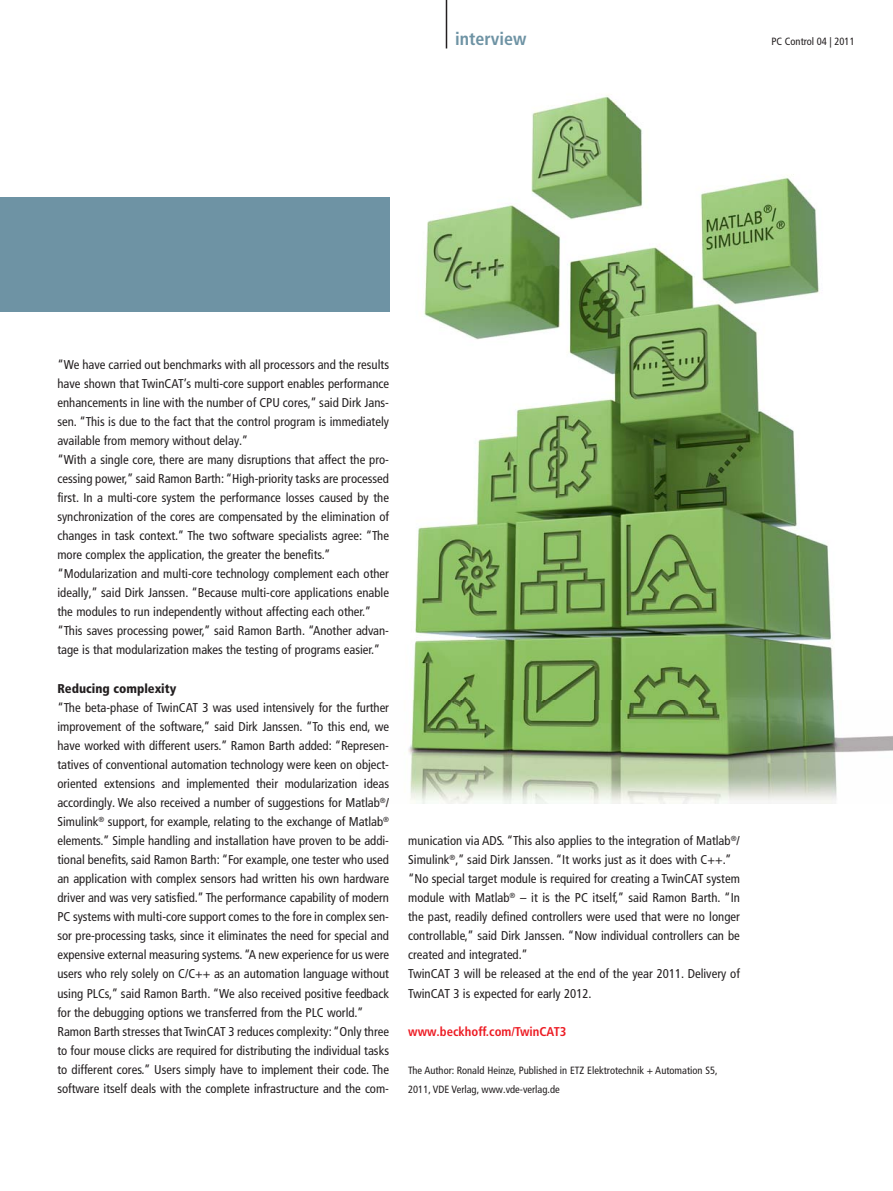
<style>
.page{position:relative;width:893px;height:1191px;background:#fff}
.page>*{position:absolute;margin:0;border:0;box-sizing:border-box;transform-origin:0 0}
.t1{font:700 condensed 18px "Frutiger LT Pro";color:#6e93a4}
.t2{font:condensed 12.75px/19px "Frutiger LT Pro";color:#231f20}
.t3{font:700 condensed 12.75px "Frutiger LT Pro";color:#ed1c24}
.t4{font:900 condensed 12.75px "Frutiger LT Pro";color:#231f20}
.t5{font:condensed 10.5px/19px "Frutiger LT Pro";color:#231f20}
</style>
<div class="page">
<hr style="left:446px;top:0;width:1px;height:48px;background:#231f20">
<img style="left:359px;top:95px;width:534px;height:709px">
<div style="left:0;top:197px;width:389px;height:114px;background:#6e93a4"></div>
<h1 class="t1" style="left:455px;top:32px;width:73px">interview</h1>
<p class="t5" style="left:771px;top:33px;width:85px">PC Control 04 | 2011</p>
<p class="t2" style="left:57px;top:356px;width:333px">“We have carried out benchmarks with all processors and the results have shown that TwinCAT’s multi-core support enables performance enhancements in line with the number of CPU cores,” said Dirk Jans&shy;sen. “This is due to the fact that the control program is immediately available from memory without delay.”<br>“With a single core, there are many disruptions that affect the pro&shy;cessing power,” said Ramon Barth: “High-priority tasks are processed first. In a multi-core system the performance losses caused by the synchronization of the cores are compensated by the elimination of changes in task context.” The two software specialists agree: “The more complex the application, the greater the benefits.” “Modularization and multi-core technology complement each other ideally,” said Dirk Janssen. “Because multi-core applications enable the modules to run independently without affecting each other.” “This saves processing power,” said Ramon Barth. “Another advan&shy;tage is that modularization makes the testing of programs easier.”</p>
<p class="t4" style="left:57px;top:683px;width:121px">Reducing complexity</p>
<p class="t2" style="left:57px;top:699px;width:333px">“The beta-phase of TwinCAT 3 was used intensively for the further improvement of the software,” said Dirk Janssen. “To this end, we have worked with different users.” Ramon Barth added: “Represen&shy;tatives of conventional automation technology were keen on object&shy;oriented extensions and implemented their modularization ideas accordingly. We also received a number of suggestions for Matlab<sup>®</sup>/ Simulink<sup>®</sup> support, for example, relating to the exchange of Matlab<sup>® </sup>elements.” Simple handling and installation have proven to be addi&shy;tional benefits, said Ramon Barth: “For example, one tester who used an application with complex sensors had written his own hardware driver and was very satisfied.” The performance capability of modern PC systems with multi-core support comes to the fore in complex sen&shy;sor pre-processing tasks, since it eliminates the need for special and expensive external measuring systems. “A new experience for us were users who rely solely on C/C++ as an automation language without using PLCs,” said Ramon Barth. “We also received positive feedback for the debugging options we transferred from the PLC world.” Ramon Barth stresses that TwinCAT 3 reduces complexity: “Only three to four mouse clicks are required for distributing the individual tasks to different cores.” Users simply have to implement their code. The software itself deals with the complete infrastructure and the com-</p>
<p class="t2" style="left:408px;top:832px;width:333px">munication via ADS. “This also applies to the integration of Matlab<sup>®</sup>/ Simulink<sup>®</sup>,” said Dirk Janssen. “It works just as it does with C++.” “No special target module is required for creating a TwinCAT system module with Matlab<sup>®</sup> – it is the PC itself,” said Ramon Barth. “In the past, readily defined controllers were used that were no longer controllable,” said Dirk Janssen. “Now individual controllers can be created and integrated.”<br>TwinCAT 3 will be released at the end of the year 2011. Delivery of TwinCAT 3 is expected for early 2012.</p>
<p class="t3" style="left:408px;top:1026px;width:160px">www.beckhoff.com/TwinCAT3</p>
<p class="t5" style="left:408px;top:1061px;width:311px">The Author: Ronald Heinze, Published in ETZ Elektrotechnik + Automation S5,<br>2011, VDE Verlag, www.vde-verlag.de</p>
</div>
